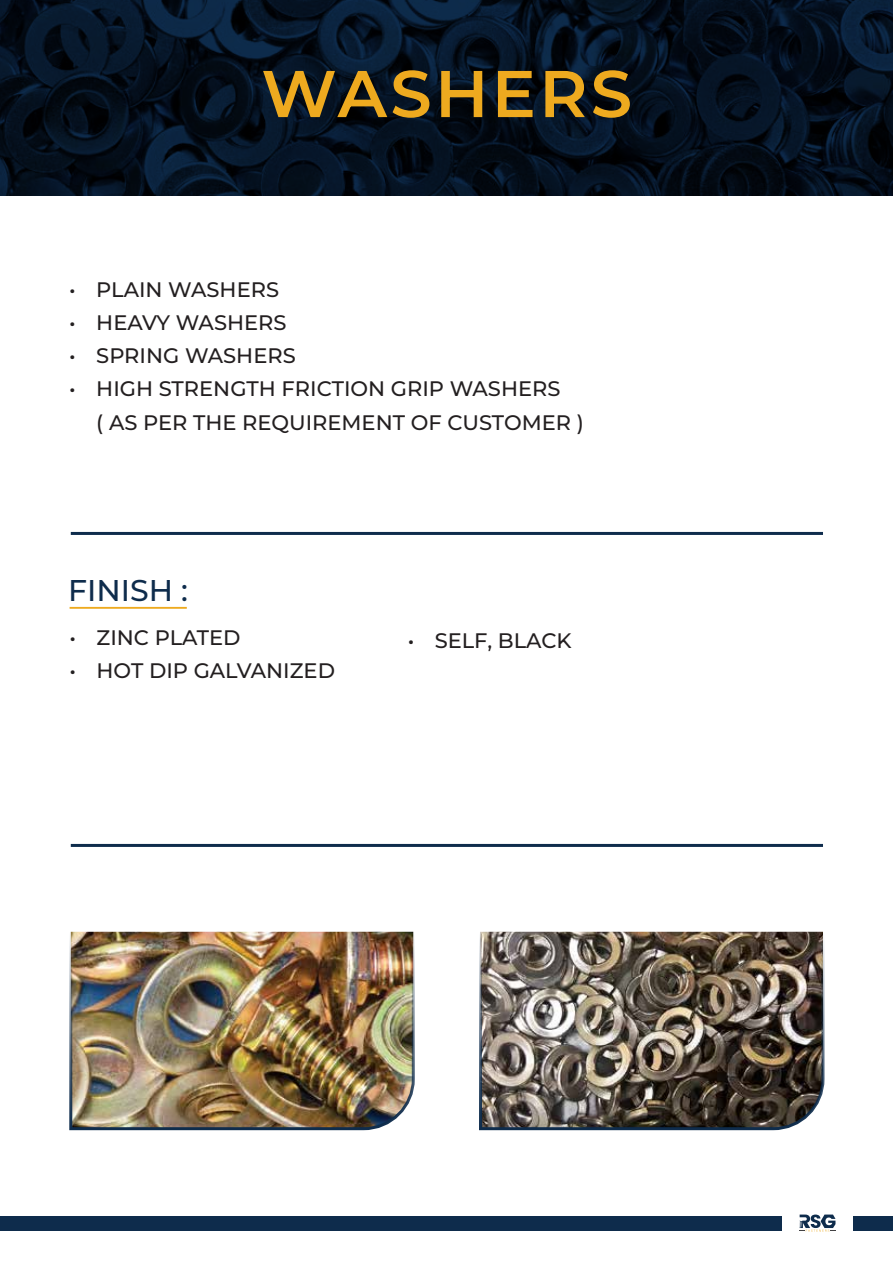
<style>
.page{position:relative;width:893px;height:1263px;background:#fff}
.page>*{position:absolute;margin:0;border:0;box-sizing:border-box;transform-origin:0 0}
.t1{font:600 65.85px "Montserrat";letter-spacing:.05em;color:#eeaa1f}
.t2{font:500 30px "Montserrat";color:#0e2c4c}
.t3{font:500 21px/34px "Montserrat";color:#231f20}
</style>
<div class="page">
<svg style="left:0;top:0;width:893px;height:195px;background:#041120"></svg>
<hr style="left:71px;top:532px;width:752px;height:3px;background:#0e2c4c">
<hr style="left:71px;top:844px;width:752px;height:3px;background:#0e2c4c">
<hr style="left:70px;top:607px;width:117px;height:2px;background:#eeaa1f">
<img style="left:69px;top:931px;width:346px;height:200px">
<img style="left:479px;top:931px;width:346px;height:200px">
<div style="left:0;top:1216px;width:781px;height:14px;background:#0e2c4c"></div>
<div style="left:854px;top:1216px;width:39px;height:14px;background:#0e2c4c"></div>
<svg style="left:800px;top:1214px;width:35px;height:18px"></svg>
<h1 class="t1" style="left:261px;top:50px;width:372px">WASHERS</h1>
<p class="t3" style="left:69px;top:272px;width:211px">• PLAIN WASHERS</p>
<p class="t3" style="left:69px;top:305px;width:219px">• HEAVY WASHERS</p>
<p class="t3" style="left:69px;top:338px;width:228px">• SPRING WASHERS</p>
<p class="t3" style="left:96px;top:371px;width:489px;text-indent:-27px">• HIGH STRENGTH FRICTION GRIP WASHERS<br>( AS PER THE REQUIREMENT OF CUSTOMER )</p>
<h2 class="t2" style="left:68px;top:570px;width:121px">FINISH :</h2>
<p class="t3" style="left:70px;top:620px;width:173px">• ZINC PLATED</p>
<p class="t3" style="left:70px;top:653px;width:267px">• HOT DIP GALVANIZED</p>
<p class="t3" style="left:408px;top:622px;width:165px">• SELF, BLACK</p>
</div>
